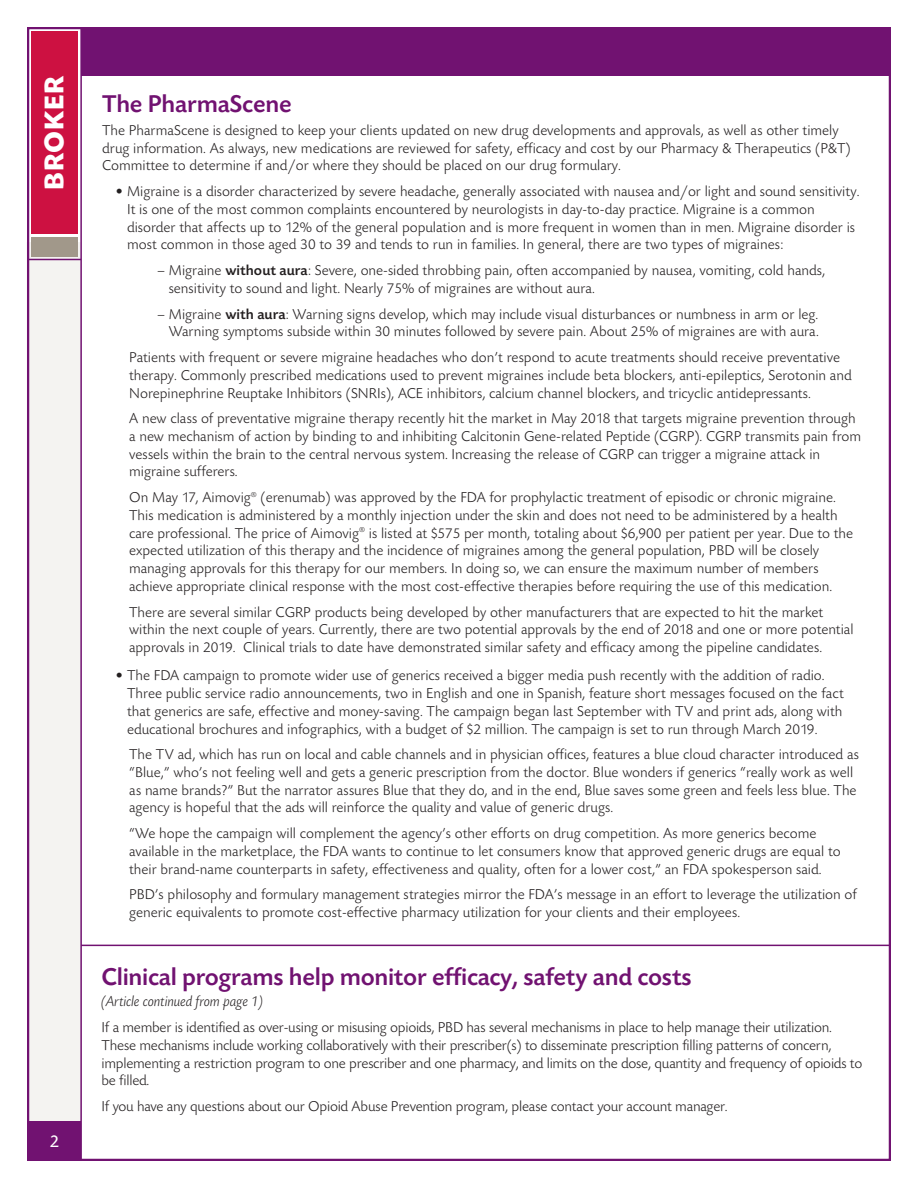
<style>
.page{position:relative;width:918px;height:1188px;background:#fff}
.page>*{position:absolute;margin:0;border:0;box-sizing:border-box;transform-origin:0 0}
.t1{font:700 28.5px "Today BEF";letter-spacing:.03em;color:#fff}
.t2{font:500 25.5px "Today BEF";letter-spacing:-.01em;color:#711271}
.t3{font:18px "Today BEF";color:#fff}
.t4{font:300 15px/17.7px "Today BEF";color:#231f20}
.t5{font:italic 300 15px "Today BEF";letter-spacing:-.015em;color:#231f20}
.s1{font-family:"Avenir";font-size:13.5px}
.s2{font-weight:500}
</style>
<div class="page">
<div style="left:82px;top:28px;width:809px;height:48px;background:#711271"></div>
<div style="left:30px;top:242px;width:50px;height:879px;background:#f4f3f1"></div>
<hr style="left:80px;top:29px;width:2px;height:1132px;background:#711271">
<div style="left:32px;top:237px;width:46px;height:19px;background:#a1988a"></div>
<hr style="left:27px;top:259px;width:54px;height:1px;background:#711271">
<div style="left:27px;top:1121px;width:54px;height:39px;background:#711271"></div>
<hr style="left:81px;top:945px;width:810px;height:1px;background:#711271">
<div style="left:32px;top:32px;width:46px;height:202px;background:#cd1141"></div>
<h1 class="t1" style="left:44px;top:190px;width:116px;rotate:-90deg">BROKER</h1>
<p class="t3" style="left:50px;top:1134px;width:11px">2</p>
<h2 class="t2" style="left:102px;top:95px;width:191px">The PharmaScene</h2>
<p class="t4" style="left:102px;top:123px;width:750px">The PharmaScene is designed to keep your clients updated on new drug developments and approvals, as well as other timely drug information. As always, new medications are reviewed for safety, efficacy and cost by our Pharmacy <span class="s1">&amp;</span> Therapeutics (P<span class="s1">&amp;</span>T)<br>Committee to determine if and/or where they should be placed on our drug formulary.</p>
<p class="t4" style="left:127px;top:184px;width:734px;text-indent:-11px">• Migraine is a disorder characterized by severe headache, generally associated with nausea and/or light and sound sensitivity.<br>It is one of the most common complaints encountered by neurologists in day-to-day practice. Migraine is a common disorder that affects up to 12% of the general population and is more frequent in women than in men. Migraine disorder is most common in those aged 30 to 39 and tends to run in families. In general, there are two types of migraines:</p>
<p class="t4" style="left:169px;top:263px;width:658px;text-indent:-12px">– Migraine <span class="s2">without aura</span>: Severe, one-sided throbbing pain, often accompanied by nausea, vomiting, cold hands, sensitivity to sound and light. Nearly 75% of migraines are without aura.</p>
<p class="t4" style="left:157px;top:306px;width:663px;text-align:right">– Migraine <span class="s2">with aura</span>: Warning signs develop, which may include visual disturbances or numbness in arm or leg.<br>Warning symptoms subside within 30 minutes followed by severe pain. About 25% of migraines are with aura.</p>
<p class="t4" style="left:129px;top:350px;width:724px">Patients with frequent or severe migraine headaches who don’t respond to acute treatments should receive preventative therapy. Commonly prescribed medications used to prevent migraines include beta blockers, anti-epileptics, Serotonin and<br>Norepinephrine Reuptake Inhibitors (SNRIs), ACE inhibitors, calcium channel blockers, and tricyclic antidepressants.</p>
<p class="t4" style="left:129px;top:411px;width:734px">A new class of preventative migraine therapy recently hit the market in May 2018 that targets migraine prevention through a new mechanism of action by binding to and inhibiting Calcitonin Gene-related Peptide (CGRP). CGRP transmits pain from vessels within the brain to the central nervous system. Increasing the release of CGRP can trigger a migraine attack in migraine sufferers.</p>
<p class="t4" style="left:129px;top:490px;width:726px">On May 17, Aimovig<sup>®</sup> (erenumab) was approved by the FDA for prophylactic treatment of episodic or chronic migraine.<br>This medication is administered by a monthly injection under the skin and does not need to be administered by a health care professional. The price of Aimovig<sup>®</sup> is listed at $575 per month, totaling about $6,900 per patient per year. Due to the expected utilization of this therapy and the incidence of migraines among the general population, PBD will be closely managing approvals for this therapy for our members. In doing so, we can ensure the maximum number of members achieve appropriate clinical response with the most cost-effective therapies before requiring the use of this medication.</p>
<p class="t4" style="left:129px;top:604px;width:726px">There are several similar CGRP products being developed by other manufacturers that are expected to hit the market within the next couple of years. Currently, there are two potential approvals by the end of 2018 and one or more potential approvals in 2019. Clinical trials to date have demonstrated similar safety and efficacy among the pipeline candidates.</p>
<p class="t4" style="left:127px;top:668px;width:718px;text-indent:-11px">• The FDA campaign to promote wider use of generics received a bigger media push recently with the addition of radio.<br>Three public service radio announcements, two in English and one in Spanish, feature short messages focused on the fact that generics are safe, effective and money-saving. The campaign began last September with TV and print ads, along with educational brochures and infographics, with a budget of $2 million. The campaign is set to run through March 2019.</p>
<p class="t4" style="left:129px;top:747px;width:731px">The TV ad, which has run on local and cable channels and in physician offices, features a blue cloud character introduced as “Blue,” who’s not feeling well and gets a generic prescription from the doctor. Blue wonders if generics “really work as well as name brands?” But the narrator assures Blue that they do, and in the end, Blue saves some green and feels less blue. The agency is hopeful that the ads will reinforce the quality and value of generic drugs.</p>
<p class="t4" style="left:129px;top:826px;width:713px">“We hope the campaign will complement the agency’s other efforts on drug competition. As more generics become available in the marketplace, the FDA wants to continue to let consumers know that approved generic drugs are equal to their brand-name counterparts in safety, effectiveness and quality, often for a lower cost,” an FDA spokesperson said.</p>
<p class="t4" style="left:129px;top:887px;width:729px">PBD’s philosophy and formulary management strategies mirror the FDA’s message in an effort to leverage the utilization of generic equivalents to promote cost-effective pharmacy utilization for your clients and their employees.</p>
<h2 class="t2" style="left:102px;top:967px;width:592px">Clinical programs help monitor efficacy, safety and costs</h2>
<p class="t5" style="left:102px;top:997px;width:163px">(Article continued from page 1)</p>
<p class="t4" style="left:102px;top:1020px;width:762px">If a member is identified as over-using or misusing opioids, PBD has several mechanisms in place to help manage their utilization.<br>These mechanisms include working collaboratively with their prescriber(s) to disseminate prescription filling patterns of concern, implementing a restriction program to one prescriber and one pharmacy, and limits on the dose, quantity and frequency of opioids to be filled.</p>
<p class="t4" style="left:102px;top:1099px;width:627px">If you have any questions about our Opioid Abuse Prevention program, please contact your account manager.</p>
</div>
